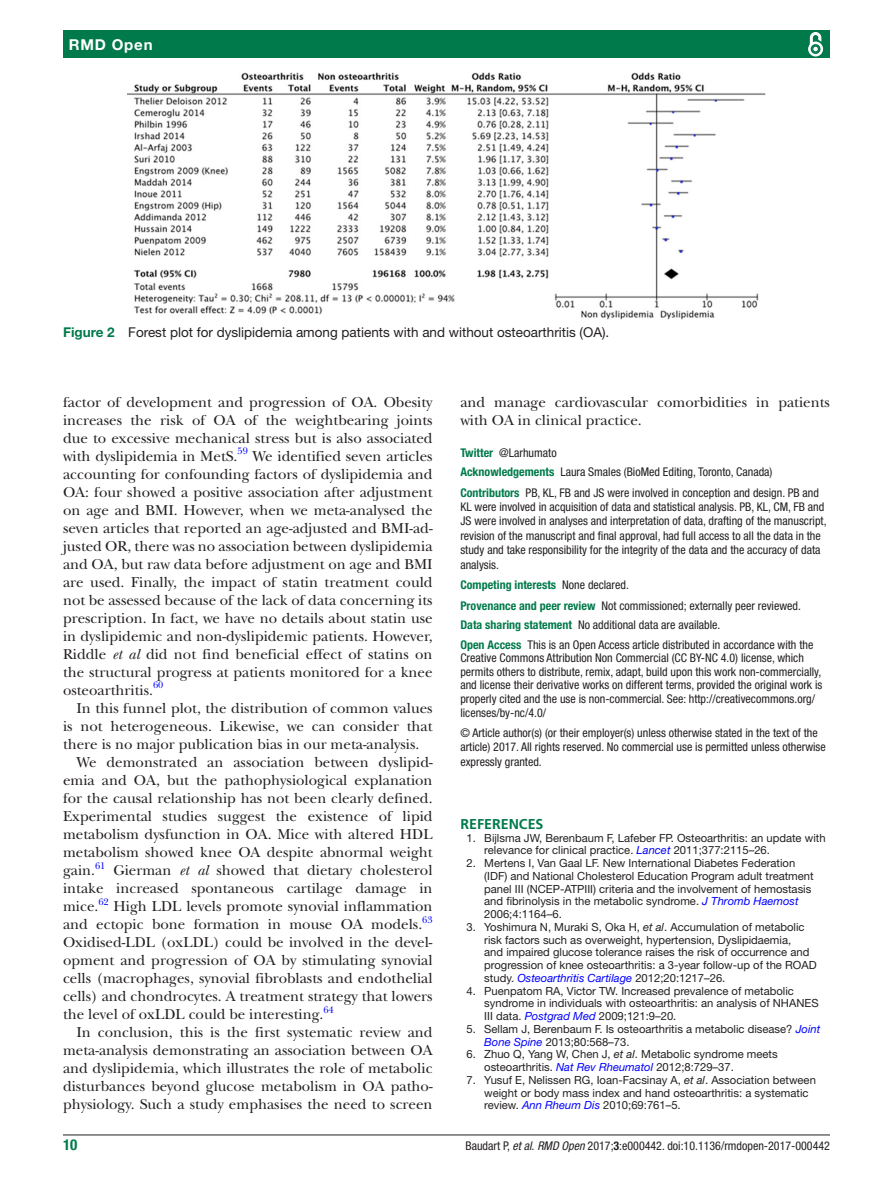
<style>
.page{position:relative;width:893px;height:1191px;background:#fff}
.page>*{position:absolute;margin:0;border:0;box-sizing:border-box;transform-origin:0 0}
.t1{font:15px/18px "New Baskerville";color:#231f20;text-align:justify}
.t2{font:700 15px "Helvetica Neue LT Std";letter-spacing:.055em;color:#fff}
.t3{font:700 condensed 15px "Helvetica Neue LT Std";color:#007a4b}
.t4{font:700 14.25px "Frutiger LT Std";color:#007a4b}
.t5{font:13.5px "Helvetica Neue LT Std";color:#231f20}
.t6{font:condensed 12px/14.4px "Helvetica Neue LT Std";color:#231f20}
.t7{font:11.25px/12.8px "Helvetica Neue LT Std";color:#231f20}
.t8{font:9.9px "New Baskerville";color:#00f}
.s1{font-weight:700;color:#007a4b}
.s2{font-style:italic}
.s3{font-style:italic;color:#00f}
.s4{font-weight:700}
</style>
<div class="page">
<hr style="left:63px;top:1134px;width:767px;height:1px;background:#231f20">
<div style="left:63px;top:31px;width:767px;height:27px;background:#007a4b"></div>
<svg style="left:808px;top:32px;width:16px;height:25px"></svg>
<div style="left:812px;top:45px;width:7px;height:8px;border:1px solid #007a4b;border-radius:50%"></div>
<img style="left:128px;top:73px;width:637px;height:246px">
<p class="t2" style="left:69px;top:35px;width:85px">RMD Open</p>
<p class="t5" style="left:63px;top:324px;width:548px"><span class="s1">Figure 2</span> Forest plot for dyslipidemia among patients with and without osteoarthritis (OA).</p>
<p class="t1" style="left:63px;top:393px;width:371px">factor of development and progression of OA. Obesity increases the risk of OA of the weightbearing joints due to excessive mechanical stress but is also associated with dyslipidemia in MetS.<sup>59</sup> We identified seven articles accounting for confounding factors of dyslipidemia and OA: four showed a positive association after adjustment on age and BMI. However, when we meta-analysed the seven articles that reported an age-adjusted and BMI-ad&shy;justed OR, there was no association between dyslipidemia and OA, but raw data before adjustment on age and BMI are used. Finally, the impact of statin treatment could not be assessed because of the lack of data concerning its prescription. In fact, we have no details about statin use in dyslipidemic and non-dyslipidemic patients. However, Riddle <span class="s2">et al</span> did not find beneficial effect of statins on the structural progress at patients monitored for a knee osteoarthritis.<sup>60</sup></p>
<p class="t1" style="left:76px;top:699px;width:358px">In this funnel plot, the distribution of common values</p>
<p class="t1" style="left:63px;top:717px;width:371px">is not heterogeneous. Likewise, we can consider that</p>
<p class="t1" style="left:63px;top:735px;width:358px">there is no major publication bias in our meta-analysis.</p>
<p class="t1" style="left:76px;top:753px;width:358px">We demonstrated an association between dyslipid-</p>
<p class="t1" style="left:63px;top:771px;width:371px">emia and OA, but the pathophysiological explanation</p>
<p class="t1" style="left:63px;top:789px;width:371px">for the causal relationship has not been clearly defined.</p>
<p class="t1" style="left:63px;top:807px;width:371px">Experimental studies suggest the existence of lipid</p>
<p class="t1" style="left:63px;top:825px;width:371px">metabolism dysfunction in OA. Mice with altered HDL</p>
<p class="t1" style="left:63px;top:843px;width:371px">metabolism showed knee OA despite abnormal weight</p>
<p class="t1" style="left:63px;top:861px;width:34px">gain.</p>
<p class="t8" style="left:95px;top:859px;width:12px">61</p>
<p class="t1" style="left:63px;top:861px;width:371px;text-indent:51px">Gierman <span class="s2">et al</span> showed that dietary cholesterol intake increased spontaneous cartilage damage in mice.</p>
<p class="t8" style="left:98px;top:895px;width:12px">62</p>
<p class="t1" style="left:63px;top:897px;width:371px;text-indent:51px">High LDL levels promote synovial inflammation and ectopic bone formation in mouse OA models.</p>
<p class="t8" style="left:422px;top:913px;width:12px">63</p>
<p class="t1" style="left:63px;top:933px;width:371px">Oxidised-LDL (oxLDL) could be involved in the devel&shy;opment and progression of OA by stimulating synovial cells (macrophages, synovial fibroblasts and endothelial cells) and chondrocytes. A treatment strategy that lowers the level of oxLDL could be interesting.<sup>64</sup></p>
<p class="t1" style="left:63px;top:1023px;width:371px;text-indent:14px">In conclusion, this is the first systematic review and meta-analysis demonstrating an association between OA and dyslipidemia, which illustrates the role of metabolic disturbances beyond glucose metabolism in OA patho&shy;physiology. Such a study emphasises the need to screen</p>
<p class="t1" style="left:460px;top:393px;width:371px">and manage cardiovascular comorbidities in patients with OA in clinical practice.</p>
<p class="t6" style="left:460px;top:442px;width:360px;line-height:20px"><span class="s1">Twitter</span> @Larhumato<br><span class="s1">Acknowledgements</span> Laura Smales (BioMed Editing, Toronto, Canada)<br><span class="s1">Contributors</span> PB, KL, FB and JS were involved in conception and design. PB and</p>
<p class="t6" style="left:460px;top:499px;width:368px">KL were involved in acquisition of data and statistical analysis. PB, KL, CM, FB and JS were involved in analyses and interpretation of data, drafting of the manuscript, revision of the manuscript and final approval, had full access to all the data in the study and take responsibility for the integrity of the data and the accuracy of data analysis.</p>
<p class="t6" style="left:460px;top:574px;width:342px;line-height:21px"><span class="s1">Competing interests</span> None declared.<br><span class="s1">Provenance and peer review</span> Not commissioned; externally peer reviewed.</p>
<p class="t6" style="left:460px;top:615px;width:354px;line-height:19.5px"><span class="s1">Data sharing statement</span> No additional data are available.<br><span class="s1">Open Access</span> This is an Open Access article distributed in accordance with the</p>
<p class="t6" style="left:460px;top:651px;width:364px;line-height:13.5px">Creative Commons Attribution Non Commercial (CC BY-NC 4.0) license, which permits others to distribute, remix, adapt, build upon this work non-commercially, and license their derivative works on different terms, provided the original work is properly cited and the use is non-commercial. See: http://creativecommons.org/ licenses/by-nc/4.0/</p>
<p class="t6" style="left:460px;top:725px;width:367px">© Article author(s) (or their employer(s) unless otherwise stated in the text of the article) 2017. All rights reserved. No commercial use is permitted unless otherwise expressly granted.</p>
<p class="t4" style="left:460px;top:815px;width:85px">REFERENCES</p>
<p class="t7" style="left:484px;top:831px;width:343px;text-indent:-18px">1. Bijlsma JW, Berenbaum F, Lafeber FP. Osteoarthritis: an update with relevance for clinical practice. <span class="s3">Lancet</span> 2011;377:2115–26.</p>
<p class="t7" style="left:484px;top:856px;width:331px;text-indent:-18px">2. Mertens I, Van Gaal LF. New International Diabetes Federation (IDF) and National Cholesterol Education Program adult treatment panel III (NCEP-ATPIII) criteria and the involvement of hemostasis and fibrinolysis in the metabolic syndrome. <span class="s3">J Thromb Haemost </span>2006;4:1164–6.</p>
<p class="t7" style="left:484px;top:920px;width:334px;text-indent:-18px">3. Yoshimura N, Muraki S, Oka H, <span class="s2">et al</span>. Accumulation of metabolic risk factors such as overweight, hypertension, Dyslipidaemia,<br>and impaired glucose tolerance raises the risk of occurrence and progression of knee osteoarthritis: a 3-year follow-up of the ROAD study. <span class="s3">Osteoarthritis Cartilage</span> 2012;20:1217–26.</p>
<p class="t7" style="left:484px;top:984px;width:336px;text-indent:-18px">4. Puenpatom RA, Victor TW. Increased prevalence of metabolic syndrome in individuals with osteoarthritis: an analysis of NHANES<br>III data. <span class="s3">Postgrad Med</span> 2009;121:9–20.</p>
<p class="t7" style="left:484px;top:1022px;width:338px;text-indent:-18px">5. Sellam J, Berenbaum F. Is osteoarthritis a metabolic disease? <span class="s3">Joint<br>Bone Spine</span> 2013;80:568–73.</p>
<p class="t7" style="left:484px;top:1047px;width:295px;text-indent:-18px">6. Zhuo Q, Yang W, Chen J, <span class="s2">et al</span>. Metabolic syndrome meets osteoarthritis. <span class="s3">Nat Rev Rheumatol</span> 2012;8:729–37.</p>
<p class="t7" style="left:484px;top:1073px;width:333px;text-indent:-18px">7. Yusuf E, Nelissen RG, Ioan-Facsinay A, <span class="s2">et al</span>. Association between weight or body mass index and hand osteoarthritis: a systematic review. <span class="s3">Ann Rheum Dis</span> 2010;69:761–5.</p>
<p class="t3" style="left:63px;top:1135px;width:16px">10</p>
<p class="t6" style="left:465px;top:1138px;width:366px">Baudart P, <span class="s2">et al</span>. <span class="s2">RMD Open</span> 2017;<span class="s4">3</span>:e000442. doi:10.1136/rmdopen-2017-000442</p>
</div>
